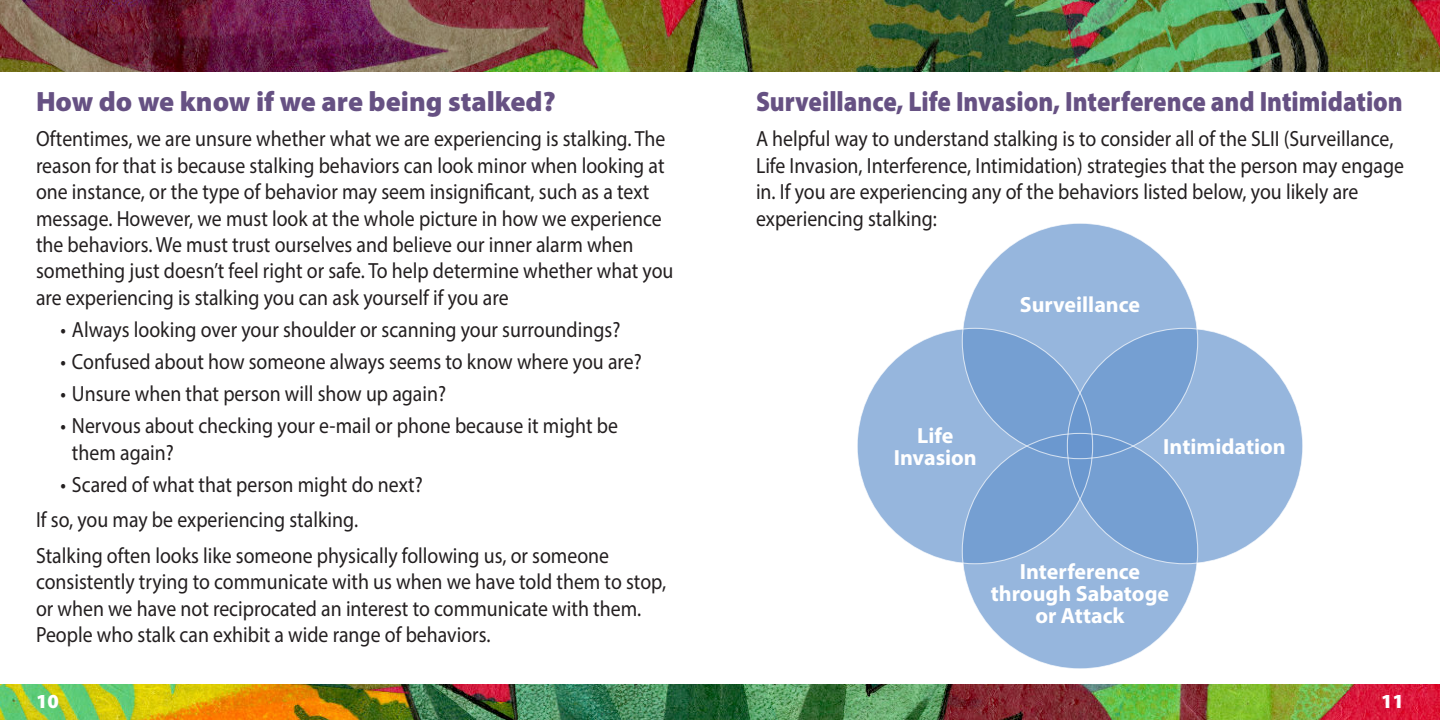
<style>
.page{position:relative;width:1440px;height:720px;background:#fff}
.page>*{position:absolute;margin:0;border:0;box-sizing:border-box;transform-origin:0 0}
.t1{font:900 28px "Myriad Pro";color:#665183;scale:.89 1}
.t2{font:900 28px "Myriad Pro";color:#665183}
.t3{font:22px/26.4px "Myriad Pro";color:#231f20;scale:.9 1}
.t4{font:700 22px/22px "Myriad Pro";color:#fff;text-align:center}
.t5{font:900 20px "Myriad Pro";color:#fff}
</style>
<div class="page">
<div style="left:857px;top:328px;width:236px;height:236px;background:#96b6dd;border-radius:50%"></div>
<div style="left:1067px;top:328px;width:236px;height:236px;background:#96b6dd;border-radius:50%"></div>
<svg style="left:962px;top:433px;width:236px;height:236px;background:#89acd8"></svg>
<svg style="left:962px;top:223px;width:236px;height:236px;background:#88acd8"></svg>
<img style="left:0;top:0;width:1440px;height:72px">
<img style="left:0;top:684px;width:1440px;height:36px">
<p class="t2" style="left:36px;top:91px;width:521px">How do we know if we are being stalked?</p>
<p class="t3" style="left:36px;top:128px;width:710px">Oftentimes, we are unsure whether what we are experiencing is stalking. The reason for that is because stalking behaviors can look minor when looking at one instance, or the type of behavior may seem insignificant, such as a text message. However, we must look at the whole picture in how we experience the behaviors. We must trust ourselves and believe our inner alarm when something just doesn’t feel right or safe. To help determine whether what you are experiencing is stalking you can ask yourself if you are</p>
<p class="t3" style="left:60px;top:318px;width:624px">• Always looking over your shoulder or scanning your surroundings?</p>
<p class="t3" style="left:60px;top:350px;width:647px">• Confused about how someone always seems to know where you are?</p>
<p class="t3" style="left:60px;top:383px;width:430px">• Unsure when that person will show up again?</p>
<p class="t3" style="left:72px;top:415px;width:608px;text-indent:-12px">• Nervous about checking your e-mail or phone because it might be them again?</p>
<p class="t3" style="left:36px;top:469px;width:638px;line-height:35.4px;text-indent:24px">• Scared of what that person might do next?<br>If so, you may be experiencing stalking.<br>Stalking often looks like someone physically following us, or someone</p>
<p class="t3" style="left:36px;top:571px;width:702px">consistently trying to communicate with us when we have told them to stop, or when we have not reciprocated an interest to communicate with them.<br>People who stalk can exhibit a wide range of behaviors.</p>
<p class="t1" style="left:756px;top:91px;width:728px">Surveillance, Life Invasion, Interference and Intimidation</p>
<p class="t3" style="left:756px;top:128px;width:722px">A helpful way to understand stalking is to consider all of the SLII (Surveillance, Life Invasion, Interference, Intimidation) strategies that the person may engage in. If you are experiencing any of the behaviors listed below, you likely are experiencing stalking:</p>
<p class="t4" style="left:1020px;top:294px;width:122px">Surveillance</p>
<p class="t4" style="left:894px;top:425px;width:85px">Life<br>Invasion</p>
<p class="t4" style="left:1163px;top:436px;width:124px">Intimidation</p>
<p class="t4" style="left:991px;top:561px;width:180px">Interference through Sabatoge or Attack</p>
<p class="t5" style="left:36px;top:694px;width:24px">10</p>
<p class="t5" style="left:1381px;top:694px;width:24px">11</p>
</div>
